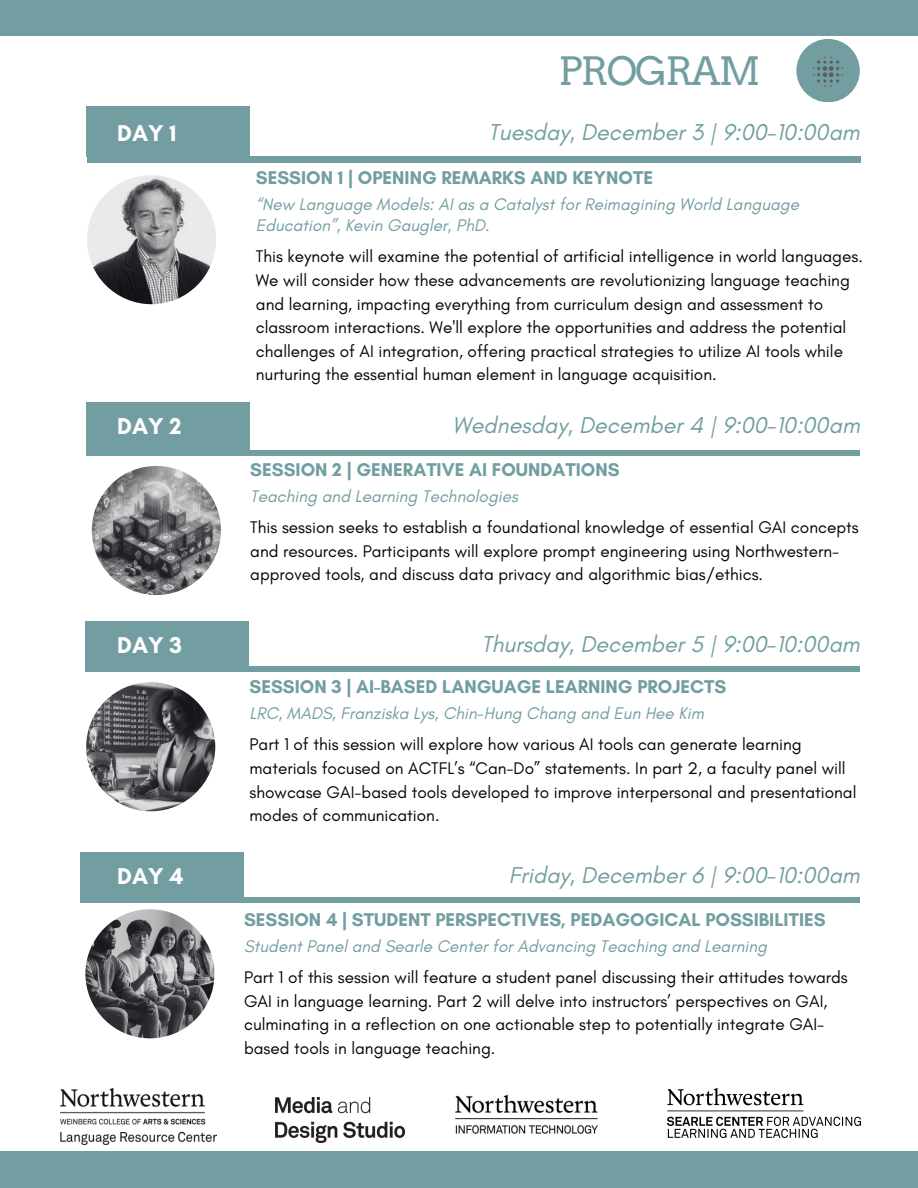
<style>
.page{position:relative;width:918px;height:1188px;background:#fff}
.page>*{position:absolute;margin:0;border:0;box-sizing:border-box;transform-origin:0 0}
.t1{font:39.15px "Arvo";letter-spacing:-.05em;color:#729ea1}
.t2{font:italic 23.4px "Glacial Indifference";color:#729ea1}
.t3{font:700 23.4px "Glacial Indifference";color:#fff}
.t4{font:700 18.9px "Glacial Indifference";color:#729ea1}
.t5{font:17.1px/23.7px "Glacial Indifference";color:#040404}
.t6{font:italic 17.1px/21.3px "Glacial Indifference";color:#729ea1}
</style>
<div class="page">
<div style="left:87px;top:157px;width:774px;height:6px;background:#729ea1"></div>
<div style="left:86px;top:106px;width:164px;height:51px;background:#729ea1"></div>
<div style="left:796px;top:39px;width:63px;height:63px;background:#729ea1;border-radius:50%"></div>
<svg style="left:813px;top:57px;width:30px;height:30px"></svg>
<div style="left:86px;top:451px;width:774px;height:5px;background:#729ea1"></div>
<div style="left:86px;top:402px;width:164px;height:51px;background:#729ea1"></div>
<img style="left:87px;top:175px;width:129px;height:129px;border-radius:50%">
<img style="left:92px;top:466px;width:129px;height:129px;border-radius:50%">
<img style="left:86px;top:682px;width:129px;height:129px;border-radius:50%">
<img style="left:85px;top:909px;width:130px;height:129px;border-radius:50%">
<div style="left:0;top:1151px;width:918px;height:37px;background:#729ea1"></div>
<div style="left:0;top:0;width:918px;height:36px;background:#729ea1"></div>
<div style="left:85px;top:666px;width:775px;height:6px;background:#729ea1"></div>
<div style="left:85px;top:621px;width:164px;height:45px;background:#729ea1"></div>
<div style="left:80px;top:852px;width:163px;height:45px;background:#729ea1"></div>
<div style="left:80px;top:897px;width:780px;height:6px;background:#729ea1"></div>
<img style="left:455px;top:1094px;width:143px;height:40px">
<img style="left:668px;top:1089px;width:192px;height:48px">
<img style="left:61px;top:1089px;width:155px;height:55px">
<img style="left:275px;top:1098px;width:130px;height:45px">
<h4 class="t1" style="left:559px;top:48px;width:203px">PROGRAM</h4>
<p class="t3" style="left:117px;top:119px;width:61px">DAY 1</p>
<p class="t2" style="left:489px;top:118px;width:373px">Tuesday, December 3 | 9:00-10:00am</p>
<p class="t4" style="left:256px;top:166px;width:399px">SESSION 1 | OPENING REMARKS AND KEYNOTE</p>
<h4 class="t6" style="left:256px;top:193px;width:545px">“New Language Models: AI as a Catalyst for Reimagining World Language<br>Education”, Kevin Gaugler, PhD.</h4>
<p class="t5" style="left:256px;top:245px;width:609px">This keynote will examine the potential of artificial intelligence in world languages.<br>We will consider how these advancements are revolutionizing language teaching and learning, impacting everything from curriculum design and assessment to classroom interactions. We'll explore the opportunities and address the potential challenges of AI integration, offering practical strategies to utilize AI tools while nurturing the essential human element in language acquisition.</p>
<h2 class="t3" style="left:117px;top:412px;width:66px">DAY 2</h2>
<h3 class="t2" style="left:453px;top:411px;width:409px">Wednesday, December 4 | 9:00-10:00am</h3>
<p class="t4" style="left:250px;top:458px;width:371px">SESSION 2 | GENERATIVE AI FOUNDATIONS</p>
<h2 class="t6" style="left:250px;top:485px;width:269px">Teaching and Learning Technologies</h2>
<h3 class="t5" style="left:250px;top:515px;width:610px">This session seeks to establish a foundational knowledge of essential GAI concepts and resources. Participants will explore prompt engineering using Northwestern&shy;approved tools, and discuss data privacy and algorithmic bias/ethics.</h3>
<p class="t3" style="left:117px;top:631px;width:66px">DAY 3</p>
<h4 class="t2" style="left:482px;top:630px;width:380px">Thursday, December 5 | 9:00-10:00am</h4>
<p class="t4" style="left:250px;top:675px;width:478px">SESSION 3 | AI-BASED LANGUAGE LEARNING PROJECTS</p>
<h4 class="t6" style="left:250px;top:703px;width:456px">LRC, MADS, Franziska Lys, Chin-Hung Chang and Eun Hee Kim</h4>
<p class="t5" style="left:250px;top:733px;width:608px">Part 1 of this session will explore how various AI tools can generate learning materials focused on ACTFL’s “Can-Do” statements. In part 2, a faculty panel will showcase GAI-based tools developed to improve interpersonal and presentational modes of communication.</p>
<p class="t3" style="left:117px;top:862px;width:68px">DAY 4</p>
<p class="t2" style="left:509px;top:861px;width:352px">Friday, December 6 | 9:00-10:00am</p>
<p class="t4" style="left:244px;top:908px;width:583px">SESSION 4 | STUDENT PERSPECTIVES, PEDAGOGICAL POSSIBILITIES</p>
<h2 class="t6" style="left:244px;top:935px;width:524px">Student Panel and Searle Center for Advancing Teaching and Learning</h2>
<h3 class="t5" style="left:244px;top:965px;width:605px">Part 1 of this session will feature a student panel discussing their attitudes towards GAI in language learning. Part 2 will delve into instructors’ perspectives on GAI, culminating in a reflection on one actionable step to potentially integrate GAI&shy;based tools in language teaching.</h3>
</div>
